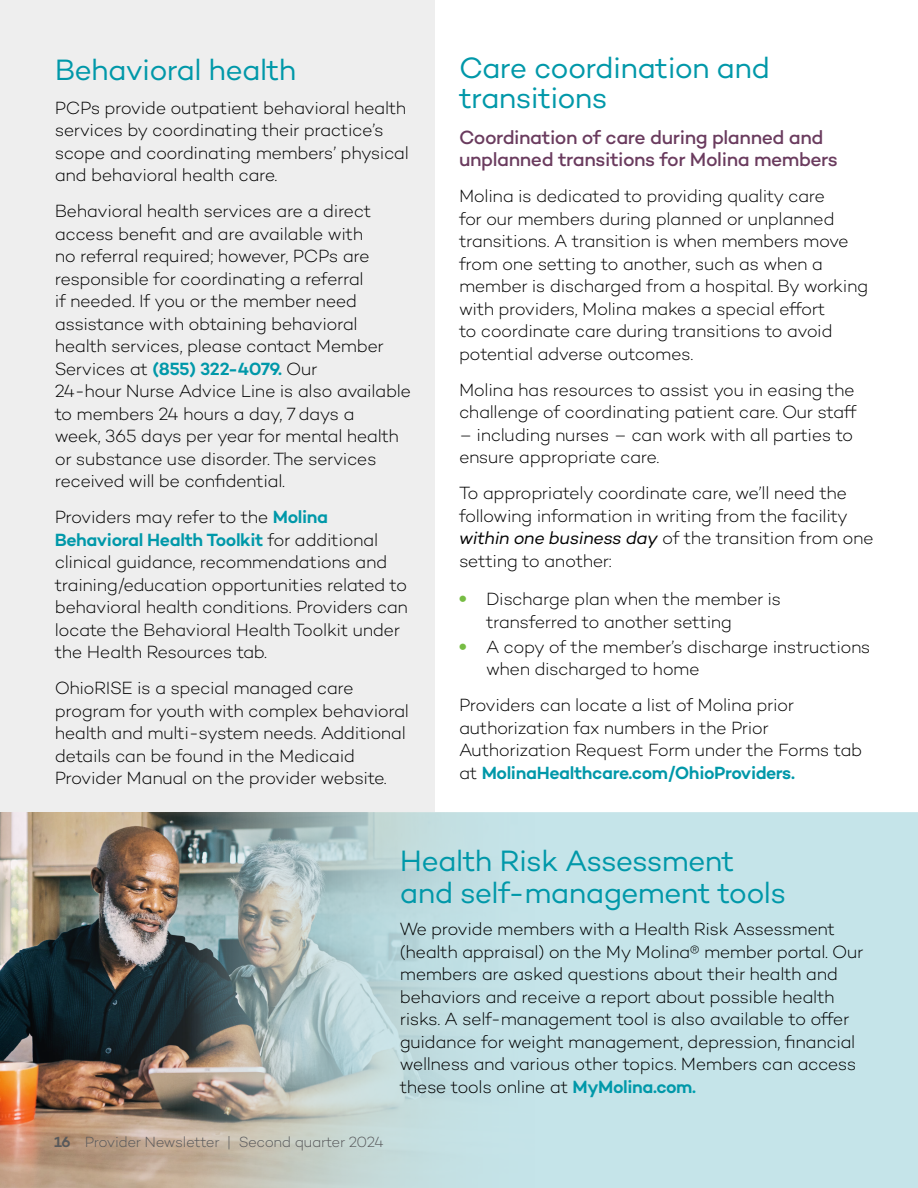
<style>
.page{position:relative;width:918px;height:1188px;background:#fff}
.page>*{position:absolute;margin:0;border:0;box-sizing:border-box;transform-origin:0 0}
.t1{font:30px/30px "Campton";letter-spacing:-.025em;color:#0098a9}
.t2{font:500 19.5px/22.5px "Campton";letter-spacing:-.025em;color:#6a3b5e}
.t3{font:300 18px/22.5px "Campton";letter-spacing:-.03em;color:#000}
.t4{font:300 15px "Campton";letter-spacing:-.03em;color:#58595b}
.s1{font-weight:600;color:#0098a9}
.s2{font-weight:400;font-style:italic}
.s3{font-weight:700;font-size:21px;color:#76bc43}
.s4{font-weight:600}
.s5{font-weight:600;color:#00a0af}
</style>
<div class="page">
<div style="left:599px;top:812px;width:319px;height:376px;background:#c5e4e9"></div>
<img style="left:0;top:812px;width:599px;height:376px">
<div style="left:0;top:0;width:435px;height:812px;background:#eee"></div>
<h2 class="t1" style="left:55px;top:54px;width:243px">Behavioral health</h2>
<p class="t3" style="left:55px;top:96px;width:356px">PCPs provide outpatient behavioral health services by coordinating their practice’s scope and coordinating members’ physical and behavioral health care.</p>
<p class="t3" style="left:55px;top:199px;width:358px">Behavioral health services are a direct access benefit and are available with<br>no referral required; however, PCPs are responsible for coordinating a referral<br>if needed. If you or the member need assistance with obtaining behavioral health services, please contact Member Services at <span class="s1">(855) 322-4079.</span> Our<br>24-hour Nurse Advice Line is also available to members 24 hours a day, 7 days a<br>week, 365 days per year for mental health or substance use disorder. The services received will be confidential.</p>
<p class="t3" style="left:55px;top:505px;width:355px">Providers may refer to the <span class="s1">Molina Behavioral Health Toolkit</span> for additional clinical guidance, recommendations and training/education opportunities related to behavioral health conditions. Providers can locate the Behavioral Health Toolkit under the Health Resources tab.</p>
<p class="t3" style="left:55px;top:676px;width:356px">OhioRISE is a special managed care program for youth with complex behavioral health and multi-system needs. Additional details can be found in the Medicaid Provider Manual on the provider website.</p>
<h2 class="t1" style="left:459px;top:52px;width:313px">Care coordination and transitions</h2>
<h3 class="t2" style="left:459px;top:126px;width:380px">Coordination of care during planned and unplanned transitions for Molina members</h3>
<p class="t3" style="left:459px;top:185px;width:411px">Molina is dedicated to providing quality care<br>for our members during planned or unplanned transitions. A transition is when members move from one setting to another, such as when a member is discharged from a hospital. By working with providers, Molina makes a special effort<br>to coordinate care during transitions to avoid potential adverse outcomes.</p>
<p class="t3" style="left:459px;top:378px;width:399px">Molina has resources to assist you in easing the challenge of coordinating patient care. Our staff</p>
<p class="t3" style="left:459px;top:423px;width:396px">– including nurses – can work with all parties to ensure appropriate care.</p>
<p class="t3" style="left:459px;top:482px;width:416px">To appropriately coordinate care, we’ll need the following information in writing from the facility <span class="s2">within one business day</span> of the transition from one setting to another:</p>
<p class="t3" style="left:486px;top:588px;width:297px;text-indent:-27px"><span class="s3">•</span> Discharge plan when the member is transferred to another setting</p>
<p class="t3" style="left:486px;top:635px;width:386px;text-indent:-27px"><span class="s3">•</span> A copy of the member’s discharge instructions when discharged to home</p>
<p class="t3" style="left:459px;top:694px;width:405px">Providers can locate a list of Molina prior authorization fax numbers in the Prior Authorization Request Form under the Forms tab at <span class="s1">MolinaHealthcare.com/OhioProviders.</span></p>
<p class="t4" style="left:54px;top:1132px;width:331px"><span class="s4">16</span> Provider Newsletter | Second quarter 2024</p>
<h2 class="t1" style="left:400px;top:844px;width:388px;line-height:31.5px">Health Risk Assessment and self-management tools</h2>
<p class="t3" style="left:400px;top:918px;width:465px">We provide members with a Health Risk Assessment (health appraisal) on the My Molina® member portal. Our members are asked questions about their health and behaviors and receive a report about possible health risks. A self-management tool is also available to offer guidance for weight management, depression, financial wellness and various other topics. Members can access these tools online at <span class="s1">MyMolina.com</span><span class="s5">.</span></p>
</div>
